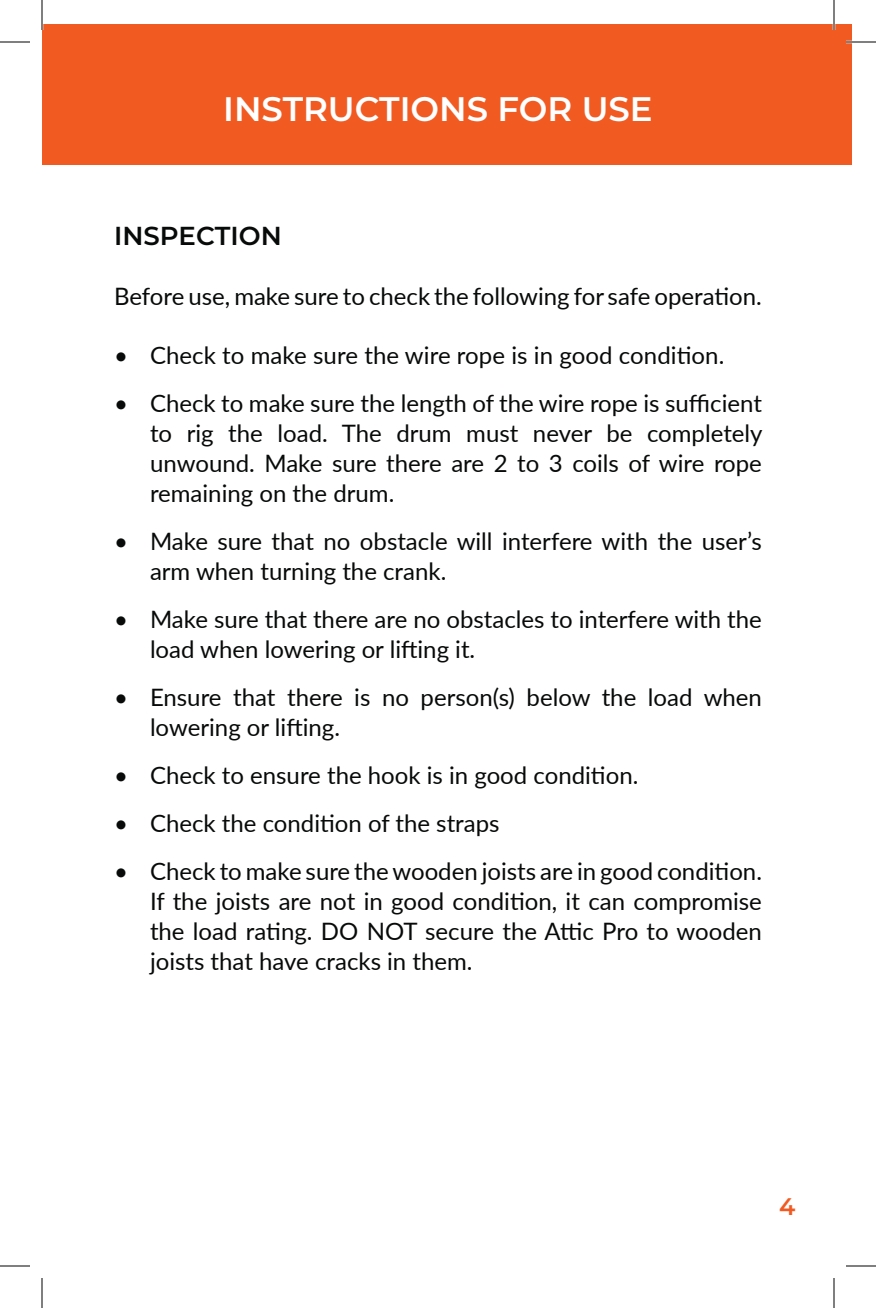
<style>
.page{position:relative;width:876px;height:1308px;background:#fff}
.page>*{position:absolute;margin:0;border:0;box-sizing:border-box;transform-origin:0 0}
.t1{font:600 34px "Montserrat";color:#fff}
.t2{font:600 26px "Montserrat";letter-spacing:.005em;color:#080a09}
.t3{font:24px/30px "Lato";color:#080a09}
.t4{font:600 24px "Montserrat";color:#f15b22}
</style>
<div class="page">
<div style="left:42px;top:24px;width:810px;height:140px;background:#f15b22"></div>
<hr style="left:846px;top:41px;width:30px;height:2px;background:#fff">
<hr style="left:833px;top:0;width:2px;height:30px;background:#fff">
<hr style="left:0;top:42px;width:30px;height:1px;background:#000">
<hr style="left:846px;top:42px;width:30px;height:1px;background:#000">
<hr style="left:0;top:1266px;width:30px;height:1px;background:#000">
<hr style="left:846px;top:1266px;width:30px;height:1px;background:#000">
<hr style="left:42px;top:0;width:1px;height:30px;background:#000">
<hr style="left:42px;top:1278px;width:1px;height:30px;background:#000">
<hr style="left:834px;top:0;width:1px;height:30px;background:#000">
<hr style="left:834px;top:1278px;width:1px;height:30px;background:#000">
<h1 class="t1" style="left:223px;top:84px;width:431px">INSTRUCTIONS FOR USE</h1>
<p class="t2" style="left:114px;top:218px;width:169px">INSPECTION</p>
<p class="t3" style="left:114px;top:281px;width:649px">Before use, make sure to check the following for safe operation.</p>
<p class="t3" style="left:114px;top:339px;width:612px">• Check to make sure the wire rope is in good condition.</p>
<p class="t3" style="left:150px;top:387px;width:614px;text-align:justify;text-indent:-36px">• Check to make sure the length of the wire rope is sufficient to rig the load. The drum must never be completely unwound. Make sure there are 2 to 3 coils of wire rope remaining on the drum.</p>
<p class="t3" style="left:150px;top:525px;width:613px;text-indent:-36px">• Make sure that no obstacle will interfere with the user’s arm when turning the crank.</p>
<p class="t3" style="left:150px;top:603px;width:613px;text-indent:-36px">• Make sure that there are no obstacles to interfere with the load when lowering or lifting it.</p>
<p class="t3" style="left:150px;top:681px;width:613px;text-indent:-36px">• Ensure that there is no person(s) below the load when lowering or lifting.</p>
<p class="t3" style="left:114px;top:759px;width:526px">• Check to ensure the hook is in good condition.</p>
<p class="t3" style="left:114px;top:807px;width:387px">• Check the condition of the straps</p>
<p class="t3" style="left:150px;top:855px;width:614px;text-align:justify;text-indent:-36px">• Check to make sure the wooden joists are in good condition.<br>If the joists are not in good condition, it can compromise the load rating. DO NOT secure the Attic Pro to wooden joists that have cracks in them.</p>
<p class="t4" style="left:779px;top:1189px;width:18px">4</p>
</div>
